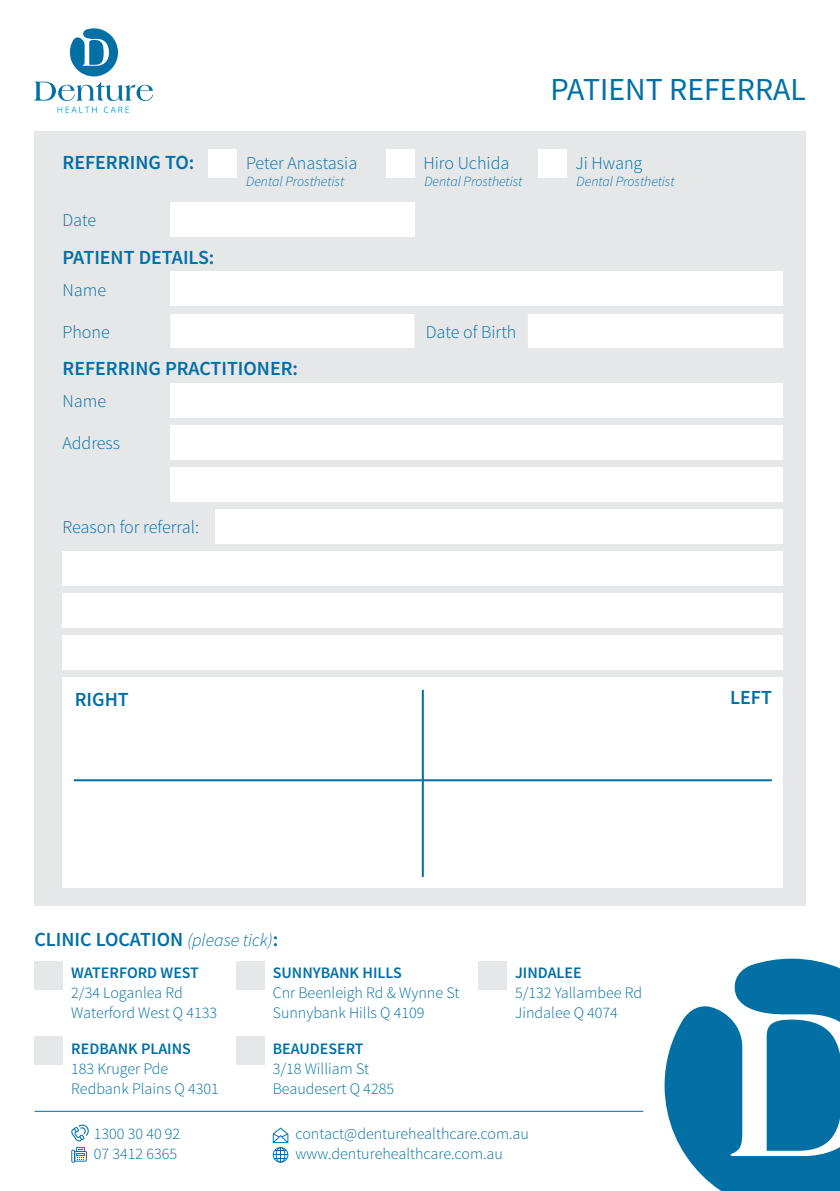
<style>
.page{position:relative;width:840px;height:1191px;background:#fff}
.page>*{position:absolute;margin:0;border:0;box-sizing:border-box;transform-origin:0 0}
.t1{font:32px "Source Sans Pro";color:#026fa5}
.t2{font:600 20px "Source Sans Pro";color:#026fa5}
.t3{font:300 18px "Source Sans Pro";color:#026fa5}
.t4{font:300 16px/20px "Source Sans Pro";color:#026fa5}
.t5{font:italic 300 14px "Source Sans Pro";color:#026fa5}
.s1{font-weight:300;font-style:italic;font-size:18px}
.s2{font-weight:600}
</style>
<div class="page">
<div style="left:34px;top:131px;width:771px;height:775px;background:#e6e7e9"></div>
<div style="left:208px;top:149px;width:29px;height:28px;background:#fff"></div>
<div style="left:386px;top:149px;width:28px;height:28px;background:#fff"></div>
<div style="left:538px;top:149px;width:28px;height:28px;background:#fff"></div>
<div style="left:170px;top:202px;width:244px;height:34px;background:#fff"></div>
<div style="left:170px;top:272px;width:612px;height:34px;background:#fff"></div>
<svg style="left:170px;top:314px;width:612px;height:34px"></svg>
<div style="left:170px;top:383px;width:612px;height:34px;background:#fff"></div>
<div style="left:170px;top:425px;width:612px;height:34px;background:#fff"></div>
<div style="left:170px;top:467px;width:612px;height:34px;background:#fff"></div>
<div style="left:215px;top:509px;width:567px;height:34px;background:#fff"></div>
<div style="left:62px;top:551px;width:720px;height:34px;background:#fff"></div>
<div style="left:62px;top:593px;width:720px;height:34px;background:#fff"></div>
<div style="left:62px;top:635px;width:720px;height:34px;background:#fff"></div>
<div style="left:62px;top:677px;width:720px;height:211px;background:#fff"></div>
<hr style="left:421px;top:689px;width:2px;height:188px;background:#026fa5">
<hr style="left:74px;top:779px;width:697px;height:2px;background:#026fa5">
<div style="left:34px;top:961px;width:29px;height:28px;background:#e6e7e9"></div>
<div style="left:236px;top:961px;width:28px;height:28px;background:#e6e7e9"></div>
<div style="left:478px;top:961px;width:28px;height:28px;background:#e6e7e9"></div>
<div style="left:34px;top:1036px;width:29px;height:29px;background:#e6e7e9"></div>
<div style="left:236px;top:1036px;width:28px;height:29px;background:#e6e7e9"></div>
<svg style="left:71px;top:1124px;width:18px;height:17px"></svg>
<svg style="left:71px;top:1149px;width:4px;height:13px"></svg>
<svg style="left:72px;top:1148px;width:15px;height:13px"></svg>
<svg style="left:272px;top:1127px;width:16px;height:35px"></svg>
<hr style="left:34px;top:1111px;width:609px;height:1px;background:#026fa5">
<svg style="left:34px;top:82px;width:119px;height:19px"></svg>
<svg style="left:57px;top:107px;width:40px;height:6px"></svg>
<svg style="left:104px;top:107px;width:25px;height:6px"></svg>
<svg style="left:70px;top:28px;width:48px;height:48px"></svg>
<svg style="left:664px;top:958px;width:175px;height:233px;fill:#026fa5"></svg>
<svg style="left:766px;top:1019px;width:73px;height:131px;background:#1579ab"></svg>
<p class="t1" style="left:550px;top:70px;width:257px">PATIENT REFERRAL</p>
<p class="t2" style="left:62px;top:150px;width:133px">REFERRING TO:</p>
<p class="t3" style="left:246px;top:152px;width:113px">Peter Anastasia</p>
<p class="t3" style="left:423px;top:152px;width:88px">Hiro Uchida</p>
<p class="t3" style="left:575px;top:152px;width:68px">Ji Hwang</p>
<p class="t5" style="left:246px;top:173px;width:99px">Dental Prosthetist</p>
<p class="t5" style="left:424px;top:173px;width:99px">Dental Prosthetist</p>
<p class="t5" style="left:576px;top:173px;width:99px">Dental Prosthetist</p>
<p class="t3" style="left:62px;top:209px;width:35px">Date</p>
<p class="t2" style="left:62px;top:245px;width:153px">PATIENT DETAILS:</p>
<p class="t3" style="left:62px;top:279px;width:45px">Name</p>
<p class="t3" style="left:62px;top:321px;width:49px">Phone</p>
<p class="t3" style="left:425px;top:321px;width:92px">Date of Birth</p>
<p class="t2" style="left:62px;top:356px;width:237px">REFERRING PRACTITIONER:</p>
<p class="t3" style="left:62px;top:390px;width:45px">Name</p>
<p class="t3" style="left:62px;top:432px;width:59px">Address</p>
<p class="t3" style="left:62px;top:516px;width:138px">Reason for referral:</p>
<p class="t2" style="left:75px;top:686px;width:56px">RIGHT</p>
<p class="t2" style="left:729px;top:684px;width:43px">LEFT</p>
<p class="t2" style="left:34px;top:926px;width:245px">CLINIC LOCATION <span class="s1">(please tick)</span>:</p>
<p class="t4" style="left:71px;top:962px;width:147px"><span class="s2">WATERFORD WEST<br></span>2/34 Loganlea Rd<br>Waterford West Q 4133</p>
<p class="t4" style="left:272px;top:962px;width:188px"><span class="s2">SUNNYBANK HILLS<br></span>Cnr Beenleigh Rd &amp; Wynne St<br>Sunnybank Hills Q 4109</p>
<p class="t4" style="left:515px;top:962px;width:128px"><span class="s2">JINDALEE<br></span>5/132 Yallambee Rd<br>Jindalee Q 4074</p>
<p class="t4" style="left:71px;top:1038px;width:149px"><span class="s2">REDBANK PLAINS<br></span>183 Kruger Pde<br>Redbank Plains Q 4301</p>
<p class="t4" style="left:272px;top:1038px;width:123px"><span class="s2">BEAUDESERT<br></span>3/18 William St<br>Beaudesert Q 4285</p>
<p class="t4" style="left:94px;top:1124px;width:88px">1300 30 40 92</p>
<p class="t4" style="left:295px;top:1124px;width:235px">contact@denturehealthcare.com.au</p>
<p class="t4" style="left:94px;top:1144px;width:85px">07 3412 6365</p>
<p class="t4" style="left:295px;top:1144px;width:209px">www.denturehealthcare.com.au</p>
</div>
